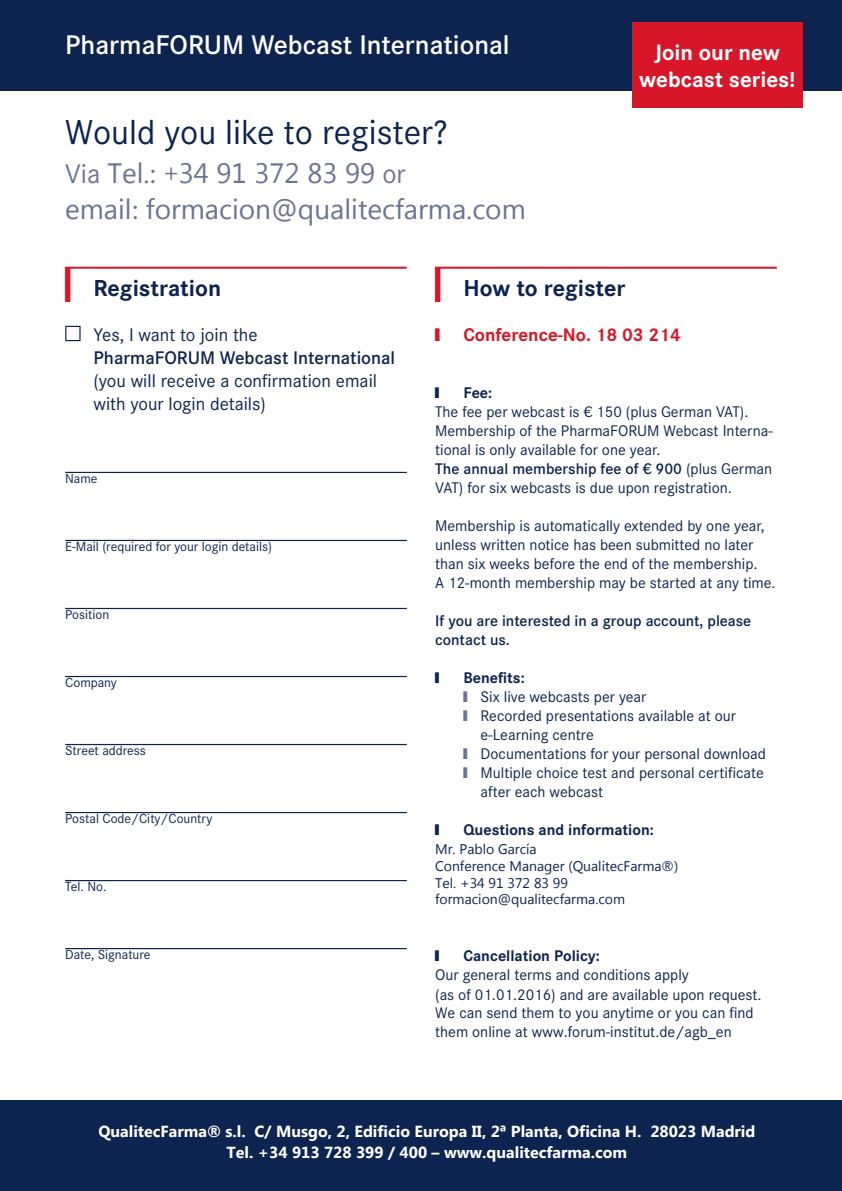
<style>
.page{position:relative;width:842px;height:1191px;background:#fff}
.page>*{position:absolute;margin:0;border:0;box-sizing:border-box;transform-origin:0 0}
.t1{font:36px "Corporate Swtp";color:#0d2450}
.t2{font:28px/36px "Segoe UI";color:#6c7496}
.t3{font:600 28px "Corporate Swtp";color:#fff}
.t4{font:700 24px "Corporate Swtp";color:#0d2450}
.t5{font:700 23px/27px "Corporate Swtp";color:#fff;text-align:center}
.t6{font:19px/23px "Corporate Swtp";color:#0d2450}
.t7{font:600 19px "Corporate Swtp";color:#0d2450}
.t8{font:700 19px "Corporate Swtp";color:#d71729}
.t9{font:16px/19px "Corporate Swtp";color:#0d2450}
.t10{font:700 16px/21.2px "Segoe UI";color:#fff;text-align:center}
.t11{font:700 16px "Corporate Swtp";color:#0d2450}
.t12{font:600 16px/19px "Corporate Swtp";color:#0d2450}
.t13{font:14px/16.6px "Segoe UI";color:#0d2450}
.t14{font:13.6px "Corporate Swtp";color:#0d2450}
.s1{font-family:"Corporate Swtp"}
.s2{font-size:52px;color:#d71729}
.s3{font-weight:600}
.s4{font-weight:700;color:#6c7496}
</style>
<div class="page">
<hr style="left:65px;top:267px;width:342px;height:2px;background:#d71729">
<hr style="left:65px;top:472px;width:342px;height:1px;background:#0d2450">
<hr style="left:65px;top:540px;width:342px;height:1px;background:#0d2450">
<hr style="left:65px;top:608px;width:342px;height:1px;background:#0d2450">
<hr style="left:65px;top:676px;width:342px;height:1px;background:#0d2450">
<hr style="left:65px;top:744px;width:342px;height:1px;background:#0d2450">
<hr style="left:65px;top:812px;width:342px;height:1px;background:#0d2450">
<hr style="left:65px;top:880px;width:342px;height:1px;background:#0d2450">
<hr style="left:65px;top:948px;width:342px;height:1px;background:#0d2450">
<div style="left:65px;top:326px;width:16px;height:15px;border:1px solid #0d2450"></div>
<div style="left:0;top:1100px;width:842px;height:91px;background:#0d2450"></div>
<hr style="left:435px;top:267px;width:342px;height:2px;background:#d71729">
<div style="left:0;top:0;width:842px;height:91px;background:#0d2450"></div>
<div style="left:632px;top:23px;width:170px;height:85px;background:#d71729"></div>
<h2 class="t3" style="left:65px;top:35px;width:446px">PharmaFORUM Webcast International</h2>
<h3 class="t5" style="left:639px;top:41px;width:157px">Join our new webcast series!</h3>
<h1 class="t1" style="left:65px;top:120px;width:384px">Would you like to register?</h1>
<h2 class="t2" style="left:65px;top:153px;width:462px"><span class="s1">Via</span> Tel.<span class="s1">: +</span>34 91 372 83 99 <span class="s1">or<br></span>email<span class="s1">:</span> formacion@qualitecfarma.com</h2>
<h3 class="t4" style="left:65px;top:279px;width:157px"><span class="s2">†</span> Registration</h3>
<p class="t6" style="left:94px;top:325px;width:166px">Yes, I want to join the</p>
<p class="t7" style="left:94px;top:351px;width:303px">PharmaFORUM Webcast International</p>
<p class="t6" style="left:94px;top:371px;width:285px">(you will receive a confirmation email with your login details)</p>
<p class="t14" style="left:65px;top:474px;width:34px">Name</p>
<p class="t14" style="left:65px;top:542px;width:208px">E-Mail (required for your login details)</p>
<p class="t14" style="left:65px;top:610px;width:46px">Position</p>
<p class="t14" style="left:65px;top:678px;width:53px">Company</p>
<p class="t14" style="left:65px;top:746px;width:82px">Street address</p>
<p class="t14" style="left:65px;top:814px;width:149px">Postal Code/City/Country</p>
<p class="t14" style="left:65px;top:882px;width:43px">Tel. No.</p>
<p class="t14" style="left:65px;top:950px;width:87px">Date, Signature</p>
<h3 class="t4" style="left:435px;top:279px;width:192px"><span class="s2">†</span> How to register</h3>
<p class="t8" style="left:435px;top:328px;width:6px">†</p>
<p class="t8" style="left:463px;top:328px;width:219px">Conference-No. 18 03 214</p>
<p class="t11" style="left:435px;top:387px;width:5px">†</p>
<p class="t11" style="left:463px;top:387px;width:30px">Fee:</p>
<p class="t9" style="left:435px;top:404px;width:339px">The fee per webcast is € 150 (plus German VAT).<br>Membership of the PharmaFORUM Webcast Interna&shy;tional is only available for one year.<br><span class="s3">The annual membership fee of € 900</span> (plus German VAT) for six webcasts is due upon registration.</p>
<p class="t9" style="left:435px;top:518px;width:342px">Membership is automatically extended by one year, unless written notice has been submitted no later than six weeks before the end of the membership.<br>A 12-month membership may be started at any time.</p>
<p class="t12" style="left:435px;top:613px;width:318px">If you are interested in a group account, please contact us.</p>
<p class="t11" style="left:435px;top:672px;width:5px">†</p>
<p class="t11" style="left:463px;top:672px;width:63px">Benefits:</p>
<p class="t9" style="left:463px;top:689px;width:184px"><span class="s4">†</span> Six live webcasts per year</p>
<p class="t9" style="left:463px;top:708px;width:274px"><span class="s4">†</span> Recorded presentations available at our</p>
<p class="t9" style="left:480px;top:727px;width:115px">e-Learning centre</p>
<p class="t9" style="left:463px;top:746px;width:304px"><span class="s4">†</span> Documentations for your personal download</p>
<p class="t9" style="left:463px;top:765px;width:302px"><span class="s4">†</span> Multiple choice test and personal certificate</p>
<p class="t9" style="left:480px;top:784px;width:124px">after each webcast</p>
<p class="t11" style="left:435px;top:824px;width:5px">†</p>
<p class="t11" style="left:463px;top:824px;width:192px">Questions and information:</p>
<p class="t13" style="left:435px;top:840px;width:245px">Mr. Pablo García<br>Conference Manager (QualitecFarma®)<br>Tel. +34 91 372 83 99 formacion@qualitecfarma.com</p>
<p class="t11" style="left:435px;top:950px;width:5px">†</p>
<p class="t11" style="left:463px;top:950px;width:138px">Cancellation Policy:</p>
<p class="t9" style="left:435px;top:966px;width:328px">Our general terms and conditions apply<br>(as of 01.01.2016) and are available upon request.<br>We can send them to you anytime or you can find them online at www.forum-institut.de/agb_en</p>
<p class="t10" style="left:98px;top:1120px;width:658px">QualitecFarma® s.l. C/ Musgo, 2, Edificio Europa II, 2ª Planta, Oficina H. 28023 Madrid<br>Tel. +34 913 728 399 / 400 – www.qualitecfarma.com</p>
</div>
